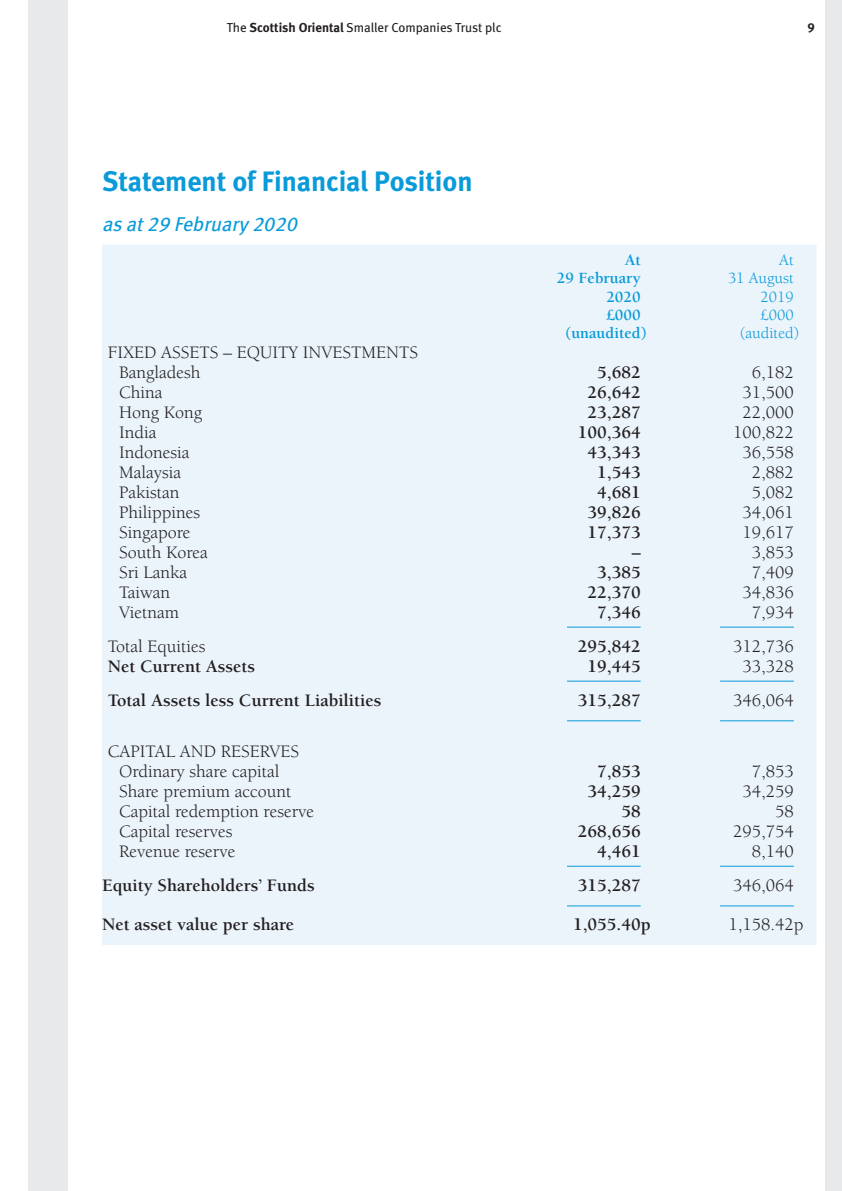
<style>
.page{position:relative;width:842px;height:1191px;background:#fff}
.page>*{position:absolute;margin:0;border:0;box-sizing:border-box;transform-origin:0 0}
.t1{font:28px "Meta Bold LF";color:#089ad9}
.t2{font:italic 20px "Meta Book LF";color:#089ad9}
.t3{font:18px/20px "Berkeley LT";color:#231f20}
.t4{font:700 18px "Berkeley LT";color:#231f20}
.t5{font:700 16px "Berkeley LT";color:#089ad9}
.t6{font:16px "Berkeley LT";color:#089ad9}
.t7{font:13px "Meta";color:#231f20}
.t8{font:13px "Meta Bold LF";color:#231f20}
.s1{font-family:"Meta Bold LF"}
</style>
<div class="page">
<div style="left:28px;top:0;width:40px;height:1191px;background:#e8e9ea"></div>
<div style="left:825px;top:0;width:17px;height:1191px;background:#e8e9ea"></div>
<div style="left:102px;top:245px;width:714px;height:700px;background:#ebf4fb"></div>
<hr style="left:720px;top:905px;width:74px;height:1px;background:#089ad9">
<hr style="left:567px;top:905px;width:74px;height:1px;background:#089ad9">
<hr style="left:720px;top:865px;width:74px;height:1px;background:#089ad9">
<hr style="left:567px;top:865px;width:74px;height:1px;background:#089ad9">
<hr style="left:720px;top:680px;width:74px;height:1px;background:#089ad9">
<hr style="left:567px;top:680px;width:74px;height:1px;background:#089ad9">
<hr style="left:720px;top:720px;width:74px;height:1px;background:#089ad9">
<hr style="left:567px;top:720px;width:74px;height:1px;background:#089ad9">
<hr style="left:720px;top:626px;width:74px;height:1px;background:#089ad9">
<hr style="left:567px;top:626px;width:74px;height:1px;background:#089ad9">
<p class="t7" style="left:227px;top:20px;width:276px">The <span class="s1">Scottish Oriental</span> Smaller Companies Trust plc</p>
<p class="t8" style="left:807px;top:20px;width:9px">9</p>
<h1 class="t1" style="left:102px;top:165px;width:372px">Statement of Financial Position</h1>
<p class="t2" style="left:102px;top:213px;width:201px">as at 29 February 2020</p>
<p class="t3" style="left:119px;top:342px;width:300px;text-indent:-11px">FIXED ASSETS – EQUITY INVESTMENTS<br>Bangladesh</p>
<p class="t5" style="left:625px;top:252px;width:17px">At</p>
<p class="t6" style="left:779px;top:252px;width:16px">At</p>
<p class="t5" style="left:557px;top:270px;width:85px">29 February</p>
<p class="t6" style="left:728px;top:270px;width:67px">31 August</p>
<p class="t5" style="left:606px;top:288px;width:36px">2020</p>
<p class="t6" style="left:760px;top:288px;width:35px">2019</p>
<p class="t5" style="left:606px;top:306px;width:36px">£000</p>
<p class="t6" style="left:760px;top:306px;width:35px">£000</p>
<p class="t5" style="left:565px;top:324px;width:83px">(unaudited)</p>
<p class="t6" style="left:740px;top:324px;width:60px">(audited)</p>
<p class="t4" style="left:597px;top:362px;width:45px">5,682</p>
<p class="t3" style="left:752px;top:362px;width:44px">6,182</p>
<p class="t3" style="left:119px;top:382px;width:45px">China</p>
<p class="t4" style="left:587px;top:382px;width:55px">26,642</p>
<p class="t3" style="left:742px;top:382px;width:53px">31,500</p>
<p class="t3" style="left:119px;top:402px;width:84px">Hong Kong</p>
<p class="t4" style="left:587px;top:402px;width:55px">23,287</p>
<p class="t3" style="left:742px;top:402px;width:53px">22,000</p>
<p class="t3" style="left:119px;top:422px;width:39px">India</p>
<p class="t4" style="left:578px;top:422px;width:64px">100,364</p>
<p class="t3" style="left:733px;top:422px;width:62px">100,822</p>
<p class="t3" style="left:119px;top:442px;width:72px">Indonesia</p>
<p class="t4" style="left:587px;top:442px;width:55px">43,343</p>
<p class="t3" style="left:742px;top:442px;width:53px">36,558</p>
<p class="t3" style="left:119px;top:462px;width:63px">Malaysia</p>
<p class="t4" style="left:597px;top:462px;width:45px">1,543</p>
<p class="t3" style="left:752px;top:462px;width:44px">2,882</p>
<p class="t3" style="left:119px;top:482px;width:62px">Pakistan</p>
<p class="t4" style="left:597px;top:482px;width:45px">4,681</p>
<p class="t3" style="left:752px;top:482px;width:44px">5,082</p>
<p class="t3" style="left:119px;top:502px;width:82px">Philippines</p>
<p class="t4" style="left:587px;top:502px;width:55px">39,826</p>
<p class="t3" style="left:742px;top:502px;width:53px">34,061</p>
<p class="t3" style="left:119px;top:522px;width:73px">Singapore</p>
<p class="t4" style="left:587px;top:522px;width:55px">17,373</p>
<p class="t3" style="left:742px;top:522px;width:53px">19,617</p>
<p class="t3" style="left:119px;top:542px;width:90px">South Korea</p>
<p class="t4" style="left:632px;top:542px;width:10px">–</p>
<p class="t3" style="left:752px;top:542px;width:44px">3,853</p>
<p class="t3" style="left:119px;top:562px;width:70px">Sri Lanka</p>
<p class="t4" style="left:597px;top:562px;width:45px">3,385</p>
<p class="t3" style="left:752px;top:562px;width:44px">7,409</p>
<p class="t3" style="left:119px;top:582px;width:53px">Taiwan</p>
<p class="t4" style="left:587px;top:582px;width:55px">22,370</p>
<p class="t3" style="left:742px;top:582px;width:53px">34,836</p>
<p class="t3" style="left:119px;top:602px;width:61px">Vietnam</p>
<p class="t4" style="left:597px;top:602px;width:45px">7,346</p>
<p class="t3" style="left:752px;top:602px;width:44px">7,934</p>
<p class="t3" style="left:108px;top:636px;width:99px">Total Equities</p>
<p class="t4" style="left:578px;top:636px;width:64px">295,842</p>
<p class="t3" style="left:733px;top:636px;width:62px">312,736</p>
<p class="t4" style="left:108px;top:656px;width:149px">Net Current Assets</p>
<p class="t4" style="left:587px;top:656px;width:55px">19,445</p>
<p class="t3" style="left:742px;top:656px;width:53px">33,328</p>
<p class="t4" style="left:108px;top:690px;width:275px">Total Assets less Current Liabilities</p>
<p class="t4" style="left:578px;top:690px;width:64px">315,287</p>
<p class="t3" style="left:733px;top:690px;width:62px">346,064</p>
<p class="t3" style="left:108px;top:741px;width:193px;text-align:center">CAPITAL AND RESERVES<br>Ordinary share capital</p>
<p class="t4" style="left:597px;top:761px;width:45px">7,853</p>
<p class="t3" style="left:752px;top:761px;width:44px">7,853</p>
<p class="t3" style="left:119px;top:781px;width:174px">Share premium account</p>
<p class="t4" style="left:587px;top:781px;width:55px">34,259</p>
<p class="t3" style="left:742px;top:781px;width:53px">34,259</p>
<p class="t3" style="left:119px;top:801px;width:197px">Capital redemption reserve</p>
<p class="t4" style="left:621px;top:801px;width:21px">58</p>
<p class="t3" style="left:775px;top:801px;width:20px">58</p>
<p class="t3" style="left:119px;top:821px;width:115px">Capital reserves</p>
<p class="t4" style="left:578px;top:821px;width:64px">268,656</p>
<p class="t3" style="left:733px;top:821px;width:62px">295,754</p>
<p class="t3" style="left:119px;top:841px;width:118px">Revenue reserve</p>
<p class="t4" style="left:597px;top:841px;width:45px">4,461</p>
<p class="t3" style="left:752px;top:841px;width:44px">8,140</p>
<p class="t4" style="left:102px;top:875px;width:214px">Equity Shareholders’ Funds</p>
<p class="t4" style="left:578px;top:875px;width:64px">315,287</p>
<p class="t3" style="left:733px;top:875px;width:62px">346,064</p>
<p class="t4" style="left:102px;top:915px;width:194px">Net asset value per share</p>
<p class="t4" style="left:573px;top:915px;width:79px">1,055.40p</p>
<p class="t3" style="left:728px;top:915px;width:77px">1,158.42p</p>
</div>
